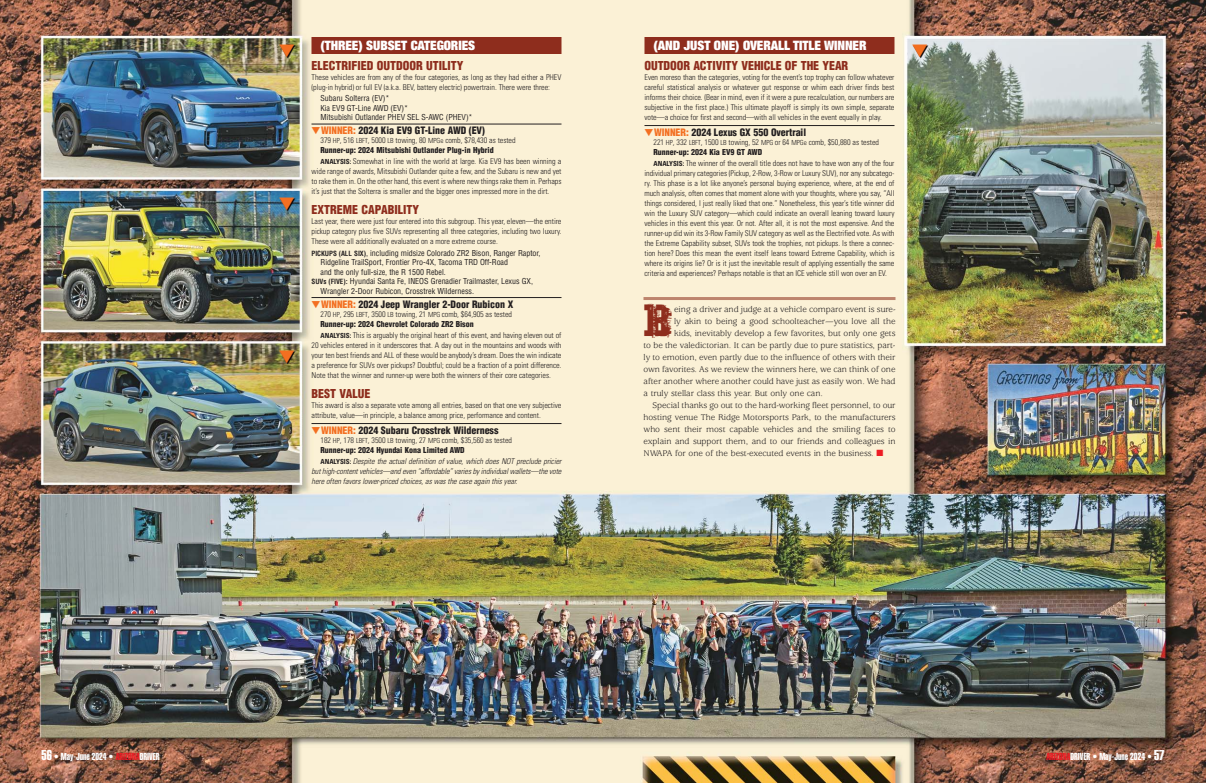
<style>
.page{position:relative;width:1206px;height:783px;background:#fff}
.page>*{position:absolute;margin:0;border:0;box-sizing:border-box;transform-origin:0 0}
.t1{font:38.5px "WC Wunderbach Mix Bta";color:#8e2d1d}
.t2{font:900 expanded 13px "Helvetica Neue";letter-spacing:-.005em;color:#fff}
.t3{font:900 condensed 12px "Helvetica";color:#8e2d1d}
.t4{font:900 condensed 10px "Helvetica";letter-spacing:-.005em;color:#231f20}
.t5{font:10px "Helvetica Extra Compressed";color:#fff}
.t6{font:9px "Usherwood";letter-spacing:-.005em;color:#231f20}
.t7{font:300 condensed 8px/10px "Univers";letter-spacing:-.005em;color:#231f20;text-align:justify}
.t8{font:condensed 8px/9.5px "Helvetica";letter-spacing:-.005em;color:#231f20}
.t9{font:italic 300 condensed 8px/10px "Univers";color:#231f20;text-align:justify}
.t10{font:900 condensed 8px "Helvetica";color:#231f20}
.s1{font-size:14px}
.s2{color:#ed1c24}
.s3{color:#f36f21}
.s4{font-size:7px}
.s5{font-weight:700;font-size:7px}
.s6{font-weight:700;font-style:normal;font-size:7px}
</style>
<div class="page">
<img style="left:0;top:0;width:603px;height:783px">
<img style="left:603px;top:0;width:603px;height:783px">
<div style="left:644px;top:37px;width:251px;height:17px;background:#8e2d1d"></div>
<hr style="left:644px;top:125px;width:251px;height:1px;background:#231f20">
<div style="left:311px;top:37px;width:250px;height:17px;background:#8e2d1d"></div>
<hr style="left:311px;top:124px;width:250px;height:1px;background:#231f20">
<hr style="left:311px;top:297px;width:250px;height:1px;background:#231f20">
<hr style="left:311px;top:423px;width:250px;height:1px;background:#231f20">
<hr style="left:644px;top:297px;width:252px;height:3px;background:#bd846d">
<svg style="left:912px;top:44px;width:15px;height:13px"></svg>
<svg style="left:280px;top:44px;width:14px;height:13px"></svg>
<svg style="left:280px;top:197px;width:14px;height:13px"></svg>
<svg style="left:280px;top:350px;width:14px;height:13px"></svg>
<p class="t5" style="left:41px;top:753px;width:120px"><span class="s1">56</span> • May-June 2024 • <span class="s2">ARIZONA</span>DRIVER</p>
<h2 class="t2" style="left:320px;top:40px;width:156px">(THREE) SUBSET CATEGORIES</h2>
<h3 class="t3" style="left:311px;top:61px;width:153px">ELECTRIFIED OUTDOOR UTILITY</h3>
<p class="t7" style="left:311px;top:73px;width:251px">These vehicles are from any of the four categories, as long as they had either a PHEV (plug-in hybrid) or full EV (a.k.a. BEV, battery electric) powertrain. There were three:</p>
<p class="t8" style="left:320px;top:94px;width:154px">Subaru Solterra (EV)*<br>Kia EV9 GT-Line AWD (EV)*<br>Mitsubishi Outlander PHEV SEL S-AWC (PHEV)*</p>
<p class="t4" style="left:311px;top:127px;width:175px"><span class="s3">▼WINNER:</span> 2024 Kia EV9 GT-Line AWD (EV)</p>
<p class="t7" style="left:320px;top:136px;width:197px">379 <span class="s4">HP</span>, 516 <span class="s4">LBFT</span>, 5000 <span class="s4">LB</span> towing, 80 <span class="s4">MPGe</span> comb, $78,430 as tested</p>
<p class="t10" style="left:320px;top:147px;width:175px">Runner-up: 2024 Mitsubishi Outlander Plug-in Hybrid</p>
<p class="t7" style="left:311px;top:157px;width:251px;text-indent:9px"><span class="s5">ANALYSIS:</span> Somewhat in line with the world at large. Kia EV9 has been winning a wide range of awards, Mitsubishi Outlander quite a few, and the Subaru is new and yet to rake them in. On the other hand, this event is where new things rake them in. Per haps it’s just that the Solterra is smaller and the bigger ones impressed more in the dirt.</p>
<h3 class="t3" style="left:311px;top:205px;width:109px">EXTREME CAPABILITY</h3>
<p class="t7" style="left:311px;top:217px;width:251px">Last year, there were just four entered into this subgroup. This year, eleven—the entire pickup category plus five SUVs representing all three categories, including two luxury.<br>These were all additionally evaluated on a more extreme course.</p>
<p class="t8" style="left:311px;top:249px;width:231px"><span class="s5">PICKUPS (ALL SIX)</span>, including midsize Colorado ZR2 Bison, Ranger Raptor,</p>
<p class="t8" style="left:320px;top:258px;width:189px">Ridgeline TrailSport, Frontier Pro-4X, Tacoma TRD Off-Road</p>
<p class="t8" style="left:320px;top:268px;width:127px">and the only full-size, the R 1500 Rebel.</p>
<p class="t8" style="left:311px;top:277px;width:223px"><span class="s5">SUVs (FIVE):</span> Hyundai Santa Fe, INEOS Grenadier Trailmaster, Lexus GX,</p>
<p class="t8" style="left:320px;top:287px;width:155px">Wrangler 2-Door Rubicon, Crosstrek Wilderness.</p>
<p class="t4" style="left:311px;top:300px;width:203px"><span class="s3">▼WINNER:</span> 2024 Jeep Wrangler 2-Door Rubicon X</p>
<p class="t7" style="left:320px;top:310px;width:193px">270 <span class="s4">HP</span>, 295 <span class="s4">LBFT</span>, 3500 <span class="s4">LB</span> towing, 21 <span class="s4">MPG</span> comb, $64,905 as tested</p>
<p class="t10" style="left:320px;top:321px;width:155px">Runner-up: 2024 Chevrolet Colorado ZR2 Bison</p>
<p class="t7" style="left:311px;top:331px;width:251px;text-indent:9px"><span class="s5">ANALYSIS:</span> This is arguably the original heart of this event, and having eleven out of 20 vehicles entered in it underscores that. A day out in the mountains and woods with your ten best friends and ALL of these would be anybody’s dream. Does the win indicate a preference for SUVs over pickups? Doubtful; could be a fraction of a point difference.<br>Note that the winner and runner-up were both the winners of their core categories.</p>
<h3 class="t3" style="left:311px;top:389px;width:60px">BEST VALUE</h3>
<p class="t7" style="left:311px;top:401px;width:251px">This award is also a separate vote among all entries, based on that one very subjective attribute, value—in principle, a balance among price, performance and content.</p>
<p class="t4" style="left:311px;top:426px;width:188px"><span class="s3">▼WINNER:</span> 2024 Subaru Crosstrek Wilderness</p>
<p class="t7" style="left:320px;top:436px;width:193px">182 <span class="s4">HP</span>, 178 <span class="s4">LBFT</span>, 3500 <span class="s4">LB</span> towing, 27 <span class="s4">MPG</span> comb, $35,560 as tested</p>
<p class="t10" style="left:320px;top:447px;width:146px">Runner-up: 2024 Hyundai Kona Limited AWD</p>
<p class="t9" style="left:311px;top:457px;width:253px;text-indent:9px"><span class="s6">A N A LY S I S :</span> Despite the actual definition of value, which does NOT preclude pricier buthigh-contentvehicles—and even “affordable”variesbyindividualwallets—the vote here often favors lower-priced choices,as was the case again this year.</p>
<h2 class="t2" style="left:653px;top:40px;width:215px">(AND JUST ONE) OVERALL TITLE WINNER</h2>
<h3 class="t3" style="left:644px;top:61px;width:205px">OUTDOOR ACTIVITY VEHICLE OF THE YEAR</h3>
<p class="t7" style="left:644px;top:73px;width:252px">Even moreso than the categories, voting for the event’s top trophy can follow whatever careful sta tis tical analysis or whatever gut response or whim each driv er finds best informs their choice. (Bear in mind, even if it were a pure recalculation, our numbers are subjective in the first place.) This ultimate playoff is simply its own simple, separate vote—a choice for first and second—with all vehicles in the event equally in play.</p>
<p class="t4" style="left:644px;top:128px;width:163px"><span class="s3">▼WINNER:</span> 2024 Lexus GX 550 Overtrail</p>
<p class="t7" style="left:653px;top:138px;width:227px">221 <span class="s4">HP</span>, 332 <span class="s4">LBFT</span>, 1500 <span class="s4">LB</span> towing, 52 <span class="s4">MPG</span> or 64 <span class="s4">MPGe</span> comb, $50,880 as tested</p>
<p class="t10" style="left:654px;top:149px;width:110px">Runner-up: 2024 Kia EV9 GT AWD</p>
<p class="t7" style="left:645px;top:159px;width:252px;text-indent:9px"><span class="s5">ANALYSIS:</span> The winner of the overall title does not have to have won any of the four individual primary categories (Pickup, 2-Row, 3-Row or Luxury SUV), nor any subcatego&shy;ry. This phase is a lot like anyone’s personal buying experience, where, at the end of much analysis, often comes that moment alone with your thoughts, where you say, “All things considered, I just really liked that one.” Nonetheless, this year’s title winner did win the Luxury SUV category—which could indicate an overall leaning toward luxury vehicles in this event this year. Or not. After all, it is not the most expensive. And the runner-up did win its 3-Row Family SUV category as well as the Electrified vote. As with the Extreme Capability subset, SUVs took the trophies, not pickups. Is there a connec&shy;tion here? Does this mean the event itself leans toward Extreme Capability, which is where its origins lie? Or is it just the inevitable result of applying essentially the same criteria and experiences? Perhaps notable is that an ICE vehicle still won over an EV.</p>
<h1 class="t1" style="left:644px;top:304px;width:30px">B</h1>
<p class="t6" style="left:674px;top:306px;width:223px">eing a driver and judge at a vehicle comparo event is sure-</p>
<p class="t6" style="left:674px;top:318px;width:223px">ly akin to being a good schoolteacher—you love all the</p>
<p class="t6" style="left:674px;top:330px;width:223px">kids, inevitably develop a few favorites, but only one gets</p>
<p class="t6" style="left:644px;top:342px;width:253px">to be the valedictorian. It can be partly due to pure statistics, part-</p>
<p class="t6" style="left:644px;top:354px;width:253px">ly to emotion, even partly due to the influence of others with their</p>
<p class="t6" style="left:644px;top:366px;width:253px">own favorites. As we review the winners here, we can think of one</p>
<p class="t6" style="left:644px;top:378px;width:253px">after another where another could have just as easily won. We had</p>
<p class="t6" style="left:644px;top:390px;width:181px">a truly stellar class this year. But only one can.</p>
<p class="t6" style="left:653px;top:402px;width:244px">Special thanks go out to the hard-working fleet personnel, to our</p>
<p class="t6" style="left:644px;top:414px;width:253px">hosting venue The Ridge Motorsports Park, to the man ufacturers</p>
<p class="t6" style="left:644px;top:426px;width:253px">who sent their most capable vehicles and the smiling faces to</p>
<p class="t6" style="left:644px;top:438px;width:253px">explain and support them, and to our friends and colleagues in</p>
<p class="t6" style="left:644px;top:450px;width:241px">NWAPA for one of the best-executed events in the business. <span class="s2">■</span></p>
<p class="t5" style="left:1046px;top:753px;width:120px"><span class="s2">ARIZONA</span>DRIVER • May-June 2024 • <span class="s1">57</span></p>
</div>
